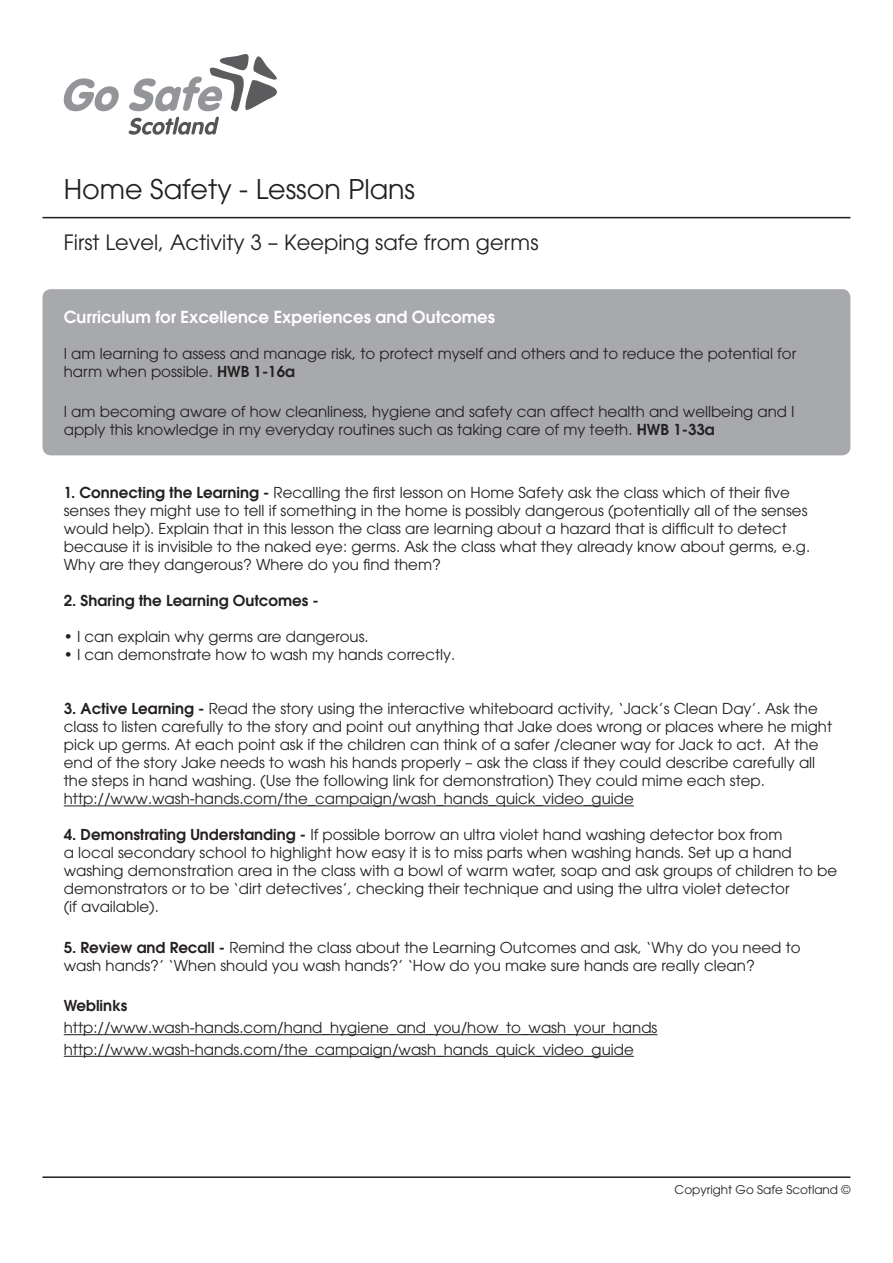
<style>
.page{position:relative;width:893px;height:1263px;background:#fff}
.page>*{position:absolute;margin:0;border:0;box-sizing:border-box;transform-origin:0 0}
.t1{font:27px "Avant Garde";color:#231f20}
.t2{font:21px "Avant Garde";color:#231f20}
.t3{font:600 16.5px "Avant Garde";color:#fff}
.t4{font:15px/18px "Avant Garde";color:#231f20}
.t5{font:600 15px "Avant Garde";color:#231f20}
.t6{font:12px "Avant Garde";color:#231f20}
.s1{font-weight:600}
</style>
<div class="page">
<hr style="left:43px;top:1176px;width:807px;height:2px;background:#231f20">
<div style="left:43px;top:289px;width:807px;height:166px;background:#a8a9ad;border-radius:9px"></div>
<hr style="left:64px;top:805px;width:570px;height:1px;background:#231f20">
<hr style="left:64px;top:1034px;width:593px;height:1px;background:#231f20">
<hr style="left:64px;top:1056px;width:570px;height:1px;background:#231f20">
<hr style="left:43px;top:217px;width:807px;height:1px;background:#231f20">
<svg style="left:64px;top:78px;width:55px;height:33px"></svg>
<svg style="left:129px;top:54px;width:148px;height:81px"></svg>
<h1 class="t1" style="left:64px;top:173px;width:353px">Home Safety - Lesson Plans</h1>
<h2 class="t2" style="left:64px;top:230px;width:476px">First Level, Activity 3 – Keeping safe from germs</h2>
<p class="t3" style="left:64px;top:306px;width:433px">Curriculum for Excellence Experiences and Outcomes</p>
<p class="t4" style="left:64px;top:344px;width:734px">I am learning to assess and manage risk, to protect myself and others and to reduce the potential for harm when possible. <span class="s1">HWB 1-16a</span></p>
<p class="t4" style="left:64px;top:403px;width:732px">I am becoming aware of how cleanliness, hygiene and safety can affect health and wellbeing and I apply this knowledge in my everyday routines such as taking care of my teeth. <span class="s1">HWB 1-33a</span></p>
<p class="t4" style="left:64px;top:484px;width:748px"><span class="s1">1. Connecting the Learning -</span> Recalling the first lesson on Home Safety ask the class which of their five senses they might use to tell if something in the home is possibly dangerous (potentially all of the senses would help). Explain that in this lesson the class are learning about a hazard that is difficult to detect because it is invisible to the naked eye: germs. Ask the class what they already know about germs, e.g.<br>Why are they dangerous? Where do you find them?</p>
<p class="t5" style="left:64px;top:591px;width:257px">2. Sharing the Learning Outcomes -</p>
<p class="t4" style="left:64px;top:628px;width:306px">• I can explain why germs are dangerous.</p>
<p class="t4" style="left:64px;top:646px;width:393px">• I can demonstrate how to wash my hands correctly.</p>
<p class="t4" style="left:64px;top:700px;width:770px"><span class="s1">3. Active Learning -</span> Read the story using the interactive whiteboard activity, ‘Jack’s Clean Day’. Ask the class to listen carefully to the story and point out anything that Jake does wrong or places where he might pick up germs. At each point ask if the children can think of a safer /cleaner way for Jack to act. At the end of the story Jake needs to wash his hands properly – ask the class if they could describe carefully all the steps in hand washing. (Use the following link for demonstration) They could mime each step. http://www.wash-hands.com/the_campaign/wash_hands_quick_video_guide</p>
<p class="t4" style="left:64px;top:826px;width:775px"><span class="s1">4. Demonstrating Understanding -</span> If possible borrow an ultra violet hand washing detector box from<br>a local secondary school to highlight how easy it is to miss parts when washing hands. Set up a hand washing demonstration area in the class with a bowl of warm water, soap and ask groups of children to be demonstrators or to be ‘dirt detectives’, checking their technique and using the ultra violet detector<br>(if available).</p>
<p class="t4" style="left:64px;top:938px;width:738px"><span class="s1">5. Review and Recall -</span> Remind the class about the Learning Outcomes and ask, ‘Why do you need to wash hands?’ ‘When should you wash hands?’ ‘How do you make sure hands are really clean?</p>
<p class="t5" style="left:64px;top:995px;width:65px">Weblinks</p>
<p class="t4" style="left:64px;top:1017px;width:595px;line-height:21.6px">http://www.wash-hands.com/hand_hygiene_and_you/how_to_wash_your_hands http://www.wash-hands.com/the_campaign/wash_hands_quick_video_guide</p>
<p class="t6" style="left:675px;top:1182px;width:177px">Copyright Go Safe Scotland ©</p>
</div>
